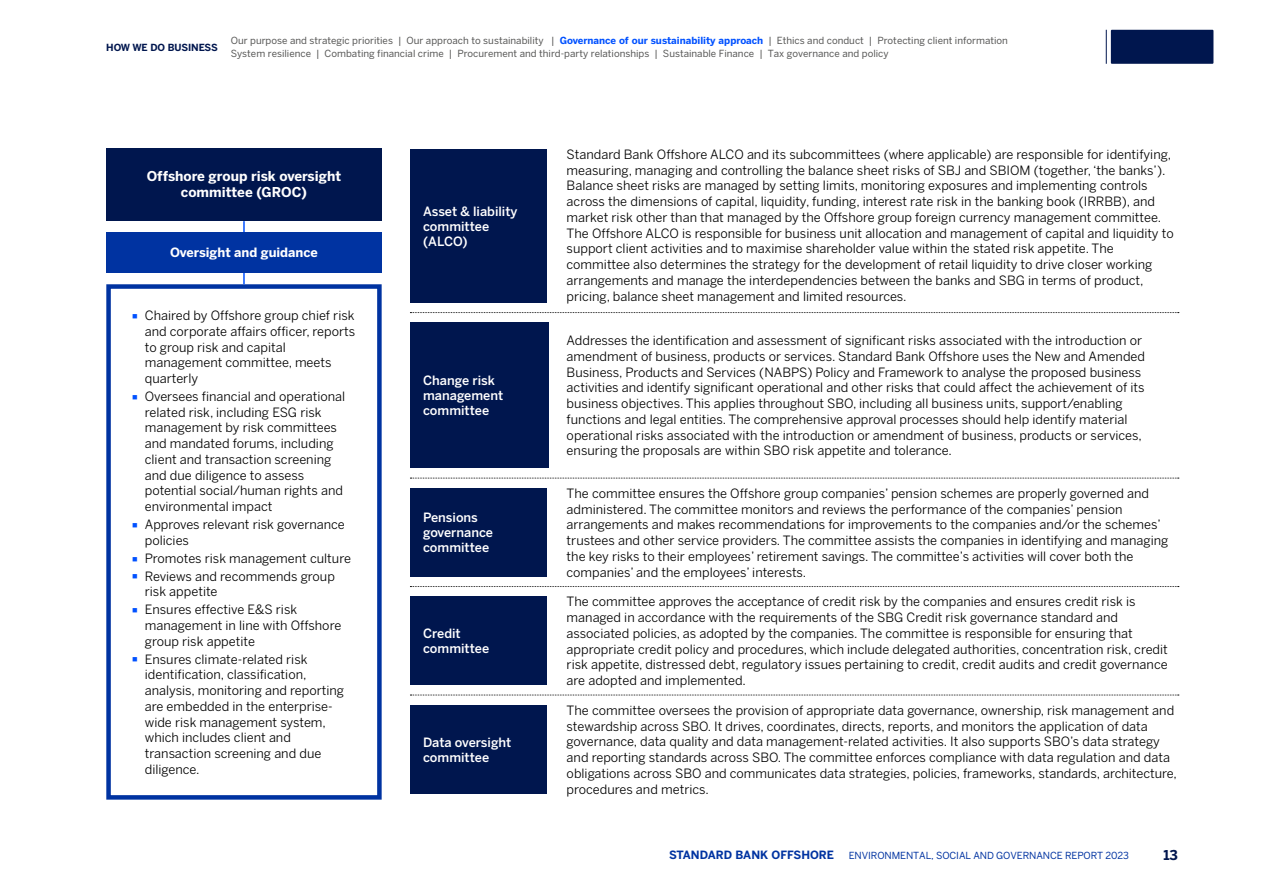
<style>
.page{position:relative;width:1263px;height:893px;background:#fff}
.page>*{position:absolute;margin:0;border:0;box-sizing:border-box;transform-origin:0 0}
.t1{font:700 13.5px/16.5px "Benton Sans";color:#fff;text-align:center}
.t2{font:700 13.5px "Benton Sans";color:#00164e}
.t3{font:12.75px/15.8px "Benton Sans";color:#000}
.t4{font:500 12.75px/15px "Benton Sans";color:#fff}
.t5{font:700 12.75px "Benton Sans";color:#fff}
.t6{font:700 11.4px "Benton Sans";color:#0033a1}
.t7{font:9.75px/12.8px "Benton Sans";color:#575756}
.t8{font:9.75px "Benton Sans";letter-spacing:-.01em;color:#0033a1}
.t9{font:700 9.75px "Benton Sans";letter-spacing:-.01em;color:#00164e}
.s1{font-weight:700;color:#0051ff}
</style>
<div class="page">
<div style="left:106px;top:149px;width:276px;height:72px;background:#00164e"></div>
<div style="left:106px;top:284px;width:276px;height:516px;border:4px solid #0033a1"></div>
<hr style="left:243px;top:221px;width:2px;height:63px;background:#0051ff">
<div style="left:106px;top:232px;width:276px;height:41px;background:#0033a1"></div>
<div style="left:410px;top:149px;width:136px;height:154px;background:#00164e"></div>
<div style="left:410px;top:322px;width:139px;height:146px;background:#00164e"></div>
<div style="left:410px;top:488px;width:136px;height:89px;background:#00164e"></div>
<div style="left:410px;top:596px;width:136px;height:89px;background:#00164e"></div>
<div style="left:410px;top:705px;width:136px;height:89px;background:#00164e"></div>
<svg style="left:410px;top:312px;width:769px;height:1px"></svg>
<svg style="left:410px;top:478px;width:769px;height:1px"></svg>
<svg style="left:410px;top:586px;width:769px;height:1px"></svg>
<svg style="left:410px;top:695px;width:769px;height:1px"></svg>
<div style="left:1111px;top:30px;width:102px;height:34px;background:#00164e"></div>
<hr style="left:1106px;top:30px;width:1px;height:34px;background:#00164e">
<p class="t9" style="left:106px;top:41px;width:113px">HOW WE DO BUSINESS</p>
<p class="t7" style="left:231px;top:34px;width:779px">Our purpose and strategic priorities | Our approach to sustainability | <span class="s1">Governance of our sustainability approach</span> | Ethics and conduct | Protecting client information<br>System resilience | Combating financial crime | Procurement and third-party relationships | Sustainable Finance | Tax governance and policy</p>
<p class="t1" style="left:147px;top:167px;width:196px">Offshore group risk oversight committee (GROC)</p>
<p class="t5" style="left:170px;top:245px;width:149px">Oversight and guidance</p>
<p class="t3" style="left:145px;top:307px;width:212px">Chaired by Offshore group chief risk and corporate affairs officer, reports to group risk and capital management committee, meets quarterly</p>
<p class="t3" style="left:145px;top:388px;width:202px">Oversees financial and operational related risk, including ESG risk management by risk committees and mandated forums, including client and transaction screening and due diligence to assess potential social/human rights and environmental impact</p>
<p class="t3" style="left:145px;top:516px;width:201px">Approves relevant risk governance policies</p>
<p class="t3" style="left:145px;top:549px;width:208px;line-height:17.9px">Promotes risk management culture<br>Reviews and recommends group</p>
<p class="t3" style="left:145px;top:583px;width:154px;line-height:17.9px">risk appetite<br>Ensures effective E&amp;S risk</p>
<p class="t3" style="left:145px;top:617px;width:198px">management in line with Offshore group risk appetite</p>
<p class="t3" style="left:145px;top:651px;width:201px">Ensures climate-related risk identification, classification, analysis, monitoring and reporting are embedded in the enterprise&shy;wide risk management system, which includes client and transaction screening and due diligence.</p>
<p class="t4" style="left:423px;top:203px;width:96px">Asset &amp; liability committee (ALCO)</p>
<p class="t4" style="left:423px;top:373px;width:82px">Change risk management committee</p>
<p class="t4" style="left:423px;top:510px;width:71px">Pensions governance committee</p>
<p class="t4" style="left:423px;top:626px;width:68px">Credit committee</p>
<p class="t4" style="left:423px;top:734px;width:90px">Data oversight committee</p>
<p class="t3" style="left:567px;top:146px;width:609px">Standard Bank Offshore ALCO and its subcommittees (where applicable) are responsible for identifying, measuring, managing and controlling the balance sheet risks of SBJ and SBIOM (together, ‘the banks’).<br>Balance sheet risks are managed by setting limits, monitoring exposures and implementing controls across the dimensions of capital, liquidity, funding, interest rate risk in the banking book (IRRBB), and market risk other than that managed by the Offshore group foreign currency management committee.<br>The Offshore ALCO is responsible for business unit allocation and management of capital and liquidity to support client activities and to maximise shareholder value within the stated risk appetite. The committee also determines the strategy for the development of retail liquidity to drive closer working arrangements and manage the interdependencies between the banks and SBG in terms of product, pricing, balance sheet management and limited resources.</p>
<p class="t3" style="left:567px;top:333px;width:580px">Addresses the identification and assessment of significant risks associated with the introduction or amendment of business, products or services. Standard Bank Offshore uses the New and Amended Business, Products and Services (NABPS) Policy and Framework to analyse the proposed business activities and identify significant operational and other risks that could affect the achievement of its business objectives. This applies throughout SBO, including all business units, support/enabling functions and legal entities. The comprehensive approval processes should help identify material operational risks associated with the introduction or amendment of business, products or services, ensuring the proposals are within SBO risk appetite and tolerance.</p>
<p class="t3" style="left:567px;top:485px;width:603px">The committee ensures the Offshore group companies’ pension schemes are properly governed and administered. The committee monitors and reviews the performance of the companies’ pension arrangements and makes recommendations for improvements to the companies and/or the schemes’ trustees and other service providers. The committee assists the companies in identifying and managing the key risks to their employees’ retirement savings. The committee’s activities will cover both the companies’ and the employees’ interests.</p>
<p class="t3" style="left:567px;top:594px;width:603px">The committee approves the acceptance of credit risk by the companies and ensures credit risk is managed in accordance with the requirements of the SBG Credit risk governance standard and associated policies, as adopted by the companies. The committee is responsible for ensuring that appropriate credit policy and procedures, which include delegated authorities, concentration risk, credit risk appetite, distressed debt, regulatory issues pertaining to credit, credit audits and credit governance are adopted and implemented.</p>
<p class="t3" style="left:567px;top:702px;width:612px">The committee oversees the provision of appropriate data governance, ownership, risk management and stewardship across SBO. It drives, coordinates, directs, reports, and monitors the application of data governance, data quality and data management-related activities. It also supports SBO’s data strategy and reporting standards across SBO. The committee enforces compliance with data regulation and data obligations across SBO and communicates data strategies, policies, frameworks, standards, architecture, procedures and metrics.</p>
<p class="t6" style="left:669px;top:848px;width:167px">STANDARD BANK OFFSHORE</p>
<p class="t8" style="left:849px;top:850px;width:282px">ENVIRONMENTAL, SOCIAL AND GOVERNANCE REPORT 2023</p>
<p class="t2" style="left:1163px;top:847px;width:16px">13</p>
</div>
